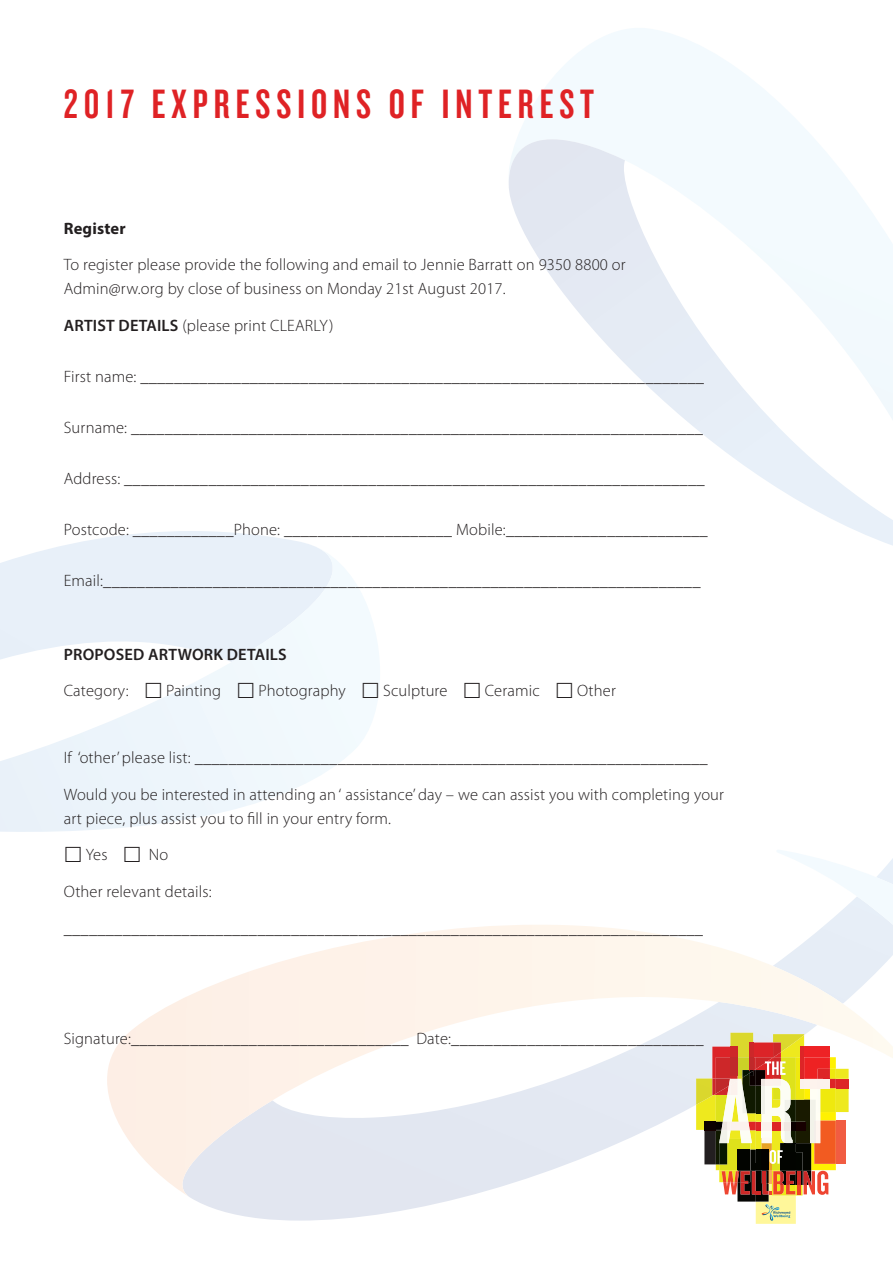
<style>
.page{position:relative;width:893px;height:1263px;background:#fff}
.page>*{position:absolute;margin:0;border:0;box-sizing:border-box;transform-origin:0 0}
.t1{font:42.6px "Knockout HTF48 Featherweight";letter-spacing:.14em;color:#df2225}
.t2{font:300 16.5px/24px "Myriad Pro";letter-spacing:.01em;color:#231f20}
.t3{font:600 16.5px "Myriad Pro";letter-spacing:.01em;color:#231f20}
.t4{font:700 16.5px "Myriad Pro";letter-spacing:.01em;color:#231f20}
.s1{font-weight:600}
</style>
<div class="page">
<svg style="left:517px;top:28px;width:297px;height:111px"></svg>
<svg style="left:509px;top:139px;width:384px;height:407px"></svg>
<svg style="left:107px;top:925px;width:786px;height:272px"></svg>
<svg style="left:777px;top:850px;width:116px;height:75px"></svg>
<svg style="left:88px;top:531px;width:206px;height:10px"></svg>
<svg style="left:0;top:541px;width:380px;height:291px"></svg>
<svg style="left:696px;top:1033px;width:153px;height:191px"></svg>
<svg style="left:146px;top:682px;width:15px;height:16px"></svg>
<svg style="left:238px;top:682px;width:15px;height:16px"></svg>
<svg style="left:363px;top:682px;width:15px;height:16px"></svg>
<h1 class="t1" style="left:64px;top:82px;width:532px">2017 EXPRESSIONS OF INTEREST</h1>
<p class="t4" style="left:64px;top:217px;width:63px">Register</p>
<p class="t2" style="left:64px;top:253px;width:563px">To register please provide the following and email to Jennie Barratt on 9350 8800 or<br>Admin@rw.org by close of business on Monday 21st August 2017.</p>
<p class="t2" style="left:64px;top:314px;width:271px"><span class="s1">ARTIST DETAILS</span> (please print CLEARLY)</p>
<p class="t2" style="left:64px;top:365px;width:642px">First name: ___________________________________________________________________</p>
<p class="t2" style="left:64px;top:416px;width:641px">Surname: ____________________________________________________________________</p>
<p class="t2" style="left:64px;top:467px;width:642px">Address: _____________________________________________________________________</p>
<p class="t2" style="left:64px;top:518px;width:645px">Postcode: ____________Phone: ____________________ Mobile:________________________</p>
<p class="t2" style="left:64px;top:569px;width:638px">Email:_______________________________________________________________________</p>
<p class="t3" style="left:64px;top:643px;width:225px">PROPOSED ARTWORK DETAILS</p>
<p class="t2" style="left:64px;top:679px;width:66px">Category:</p>
<p class="t2" style="left:166px;top:679px;width:57px">Painting</p>
<p class="t2" style="left:258px;top:679px;width:89px">Photography</p>
<p class="t2" style="left:383px;top:679px;width:66px">Sculpture</p>
<p class="t2" style="left:485px;top:679px;width:56px">Ceramic</p>
<p class="t2" style="left:577px;top:679px;width:40px">Other</p>
<p class="t2" style="left:64px;top:746px;width:646px">If ‘other’ please list: _____________________________________________________________</p>
<p class="t2" style="left:64px;top:782px;width:662px">Would you be interested in attending an ‘ assistance’ day – we can assist you with completing your art piece, plus assist you to fill in your entry form.</p>
<p class="t2" style="left:86px;top:843px;width:23px">Yes</p>
<p class="t2" style="left:149px;top:843px;width:21px">No</p>
<p class="t2" style="left:64px;top:880px;width:149px">Other relevant details:</p>
<p class="t2" style="left:64px;top:917px;width:641px">____________________________________________________________________________</p>
<p class="t2" style="left:64px;top:1027px;width:641px">Signature:_________________________________ Date:______________________________</p>
</div>
